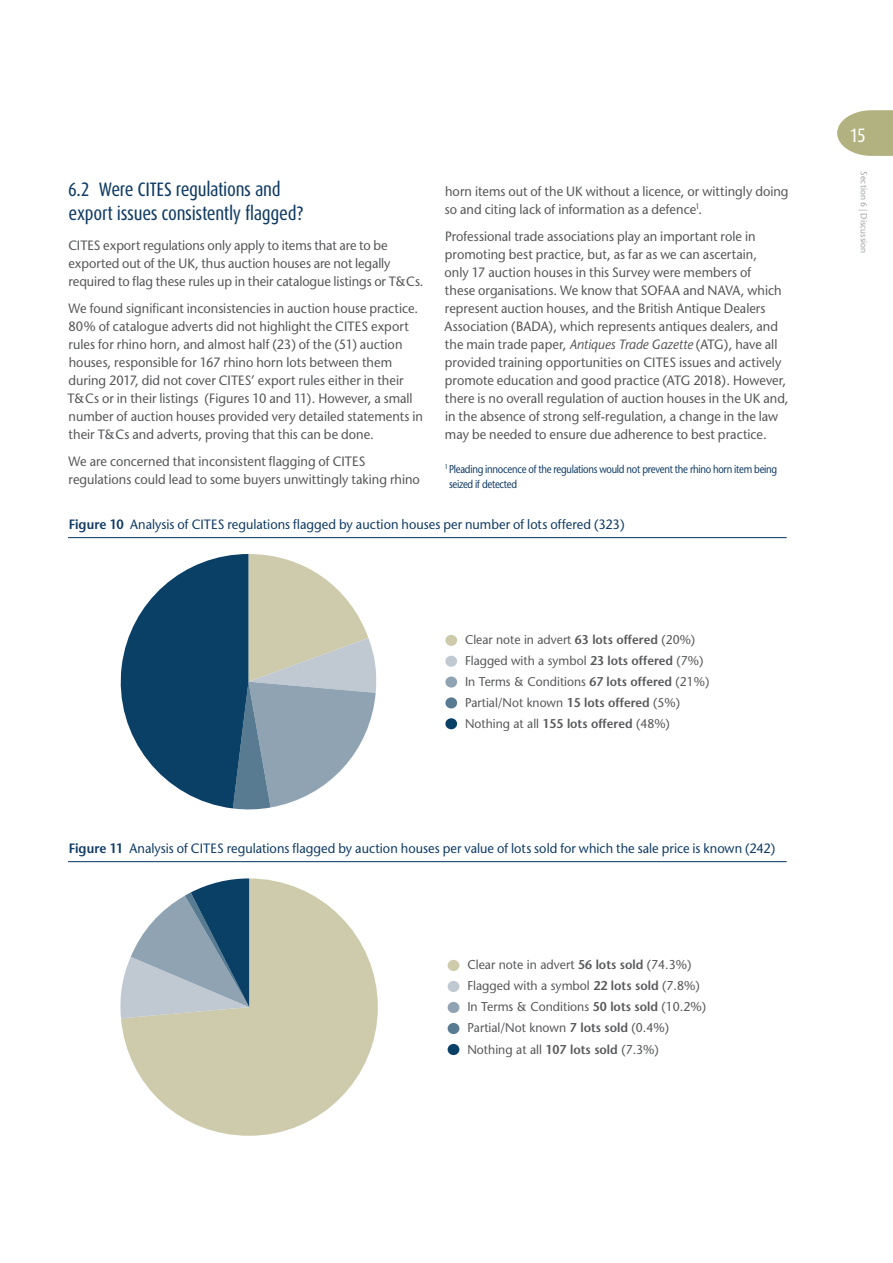
<style>
.page{position:relative;width:893px;height:1263px;background:#fff}
.page>*{position:absolute;margin:0;border:0;box-sizing:border-box;transform-origin:0 0}
._2__sub_2{font:19.5px/24px "Dax Condensed";letter-spacing:-.015em;color:#103b64}
.t1{font:19.5px "Dax Condensed";color:#fff}
._0__Body{font:13.5px/18px "Stone Sans";color:#555658;scale:.95 1}
._4__Figures{font:13.5px "Stone Sans";color:#103b64;scale:.95 1}
.t2{font:12.75px/20.9px "Stone Sans";color:#57585a;scale:.96 1}
._6__Footnotes_MASTER{font:11.25px/15px "Stone Sans";letter-spacing:-.03em;color:#103b64;scale:.85 1}
._0__Body-2{font:9px "Stone Sans";letter-spacing:.015em;color:#a3a4a8;scale:.95 1}
.s1{font-weight:600}
.s2{font-style:italic}
</style>
<div class="page">
<svg style="left:837px;top:110px;width:56px;height:46px;background:#bcbc91"></svg>
<hr style="left:68px;top:537px;width:719px;height:1px;background:#103b64">
<svg style="left:120px;top:554px;width:257px;height:256px"></svg>
<div style="left:445px;top:635px;width:12px;height:11px;background:#cdcbac;border-radius:50%"></div>
<div style="left:445px;top:656px;width:12px;height:11px;background:#c0c8d2;border-radius:50%"></div>
<div style="left:445px;top:676px;width:12px;height:12px;background:#90a3b3;border-radius:50%"></div>
<div style="left:445px;top:697px;width:12px;height:11px;background:#587b91;border-radius:50%"></div>
<div style="left:445px;top:718px;width:12px;height:11px;background:#0a3f66;border-radius:50%"></div>
<hr style="left:68px;top:861px;width:719px;height:1px;background:#103b64">
<svg style="left:121px;top:878px;width:257px;height:258px;fill:#cdcbac"></svg>
<svg style="left:120px;top:878px;width:129px;height:140px"></svg>
<div style="left:448px;top:960px;width:11px;height:11px;background:#cdcbac;border-radius:50%"></div>
<div style="left:448px;top:981px;width:11px;height:11px;background:#c0c8d2;border-radius:50%"></div>
<div style="left:448px;top:1002px;width:11px;height:11px;background:#90a3b3;border-radius:50%"></div>
<div style="left:448px;top:1023px;width:11px;height:11px;background:#587b91;border-radius:50%"></div>
<div style="left:448px;top:1044px;width:11px;height:11px;background:#0a3f66;border-radius:50%"></div>
<p class="_2__sub_2" style="left:68px;top:177px;width:237px">6.2 Were CITES regulations and export issues consistently flagged?</p>
<p class="_0__Body" style="left:68px;top:236px;width:375px">CITES export regulations only apply to items that are to be exported out of the UK, thus auction houses are not legally required to flag these rules up in their catalogue listings or T&amp;Cs.</p>
<p class="_0__Body" style="left:67px;top:299px;width:376px">We found significant inconsistencies in auction house practice.<br>80% of catalogue adverts did not highlight the CITES export rules for rhino horn, and almost half (23) of the (51) auction houses, responsible for 167 rhino horn lots between them during 2017, did not cover CITES’ export rules either in their T&amp;Cs or in their listings (Figures 10 and 11). However, a small number of auction houses provided very detailed statements in their T&amp;Cs and adverts, proving that this can be done.</p>
<p class="_0__Body" style="left:69px;top:452px;width:371px">We are concerned that inconsistent flagging of CITES regulations could lead to some buyers unwittingly taking rhino</p>
<p class="_4__Figures" style="left:69px;top:516px;width:587px"><span class="s1">Figure 10</span> Analysis of CITES regulations flagged by auction houses per number of lots offered (323)</p>
<p class="_0__Body" style="left:445px;top:182px;width:363px">horn items out of the UK without a licence, or wittingly doing so and citing lack of information as a defence<sup>1</sup>.</p>
<p class="_0__Body" style="left:444px;top:227px;width:364px">Professional trade associations play an important role in promoting best practice, but, as far as we can ascertain,<br>only 17 auction houses in this Survey were members of<br>these organisations. We know that SOFAA and NAVA, which represent auction houses, and the British Antique Dealers Association (BADA), which represents antiques dealers, and the main trade paper, <span class="s2">Antiques Trade Gazette</span> (ATG), have all provided training opportunities on CITES issues and actively promote education and good practice (ATG 2018). However, there is no overall regulation of auction houses in the UK and, in the absence of strong self-regulation, a change in the law may be needed to ensure due adherence to best practice.</p>
<p class="_6__Footnotes_MASTER" style="left:449px;top:462px;width:388px;text-indent:-4px"><sup>1</sup> Pleading innocence of the regulations would not prevent the rhino horn item being seized if detected</p>
<p class="t2" style="left:465px;top:629px;width:256px">Clear note in advert <span class="s1">63 lots offered</span> (20%)<br>Flagged with a symbol <span class="s1">23 lots offered</span> (7%)<br>In Terms &amp; Conditions <span class="s1">67 lots offered</span> (21%)<br>Partial/Not known <span class="s1">15 lots offered</span> (5%)<br>Nothing at all <span class="s1">155 lots offered</span> (48%)</p>
<p class="_4__Figures" style="left:69px;top:840px;width:745px"><span class="s1">Figure 11</span> Analysis of CITES regulations flagged by auction houses per value of lots sold for which the sale price is known (242)</p>
<p class="t2" style="left:467px;top:954px;width:250px">Clear note in advert <span class="s1">56 lots sold</span> (74.3%)<br>Flagged with a symbol <span class="s1">22 lots sold</span> (7.8%)<br>In Terms &amp; Conditions <span class="s1">50 lots sold</span> (10.2%)<br>Partial/Not known <span class="s1">7 lots sold</span> (0.4%)<br>Nothing at all <span class="s1">107 lots sold</span> (7.3%)</p>
<h1 class="t1" style="left:849px;top:124px;width:18px">15</h1>
<p class="_0__Body-2" style="left:869px;top:171px;width:88px;rotate:90deg">Section 6 | Discussion</p>
</div>
